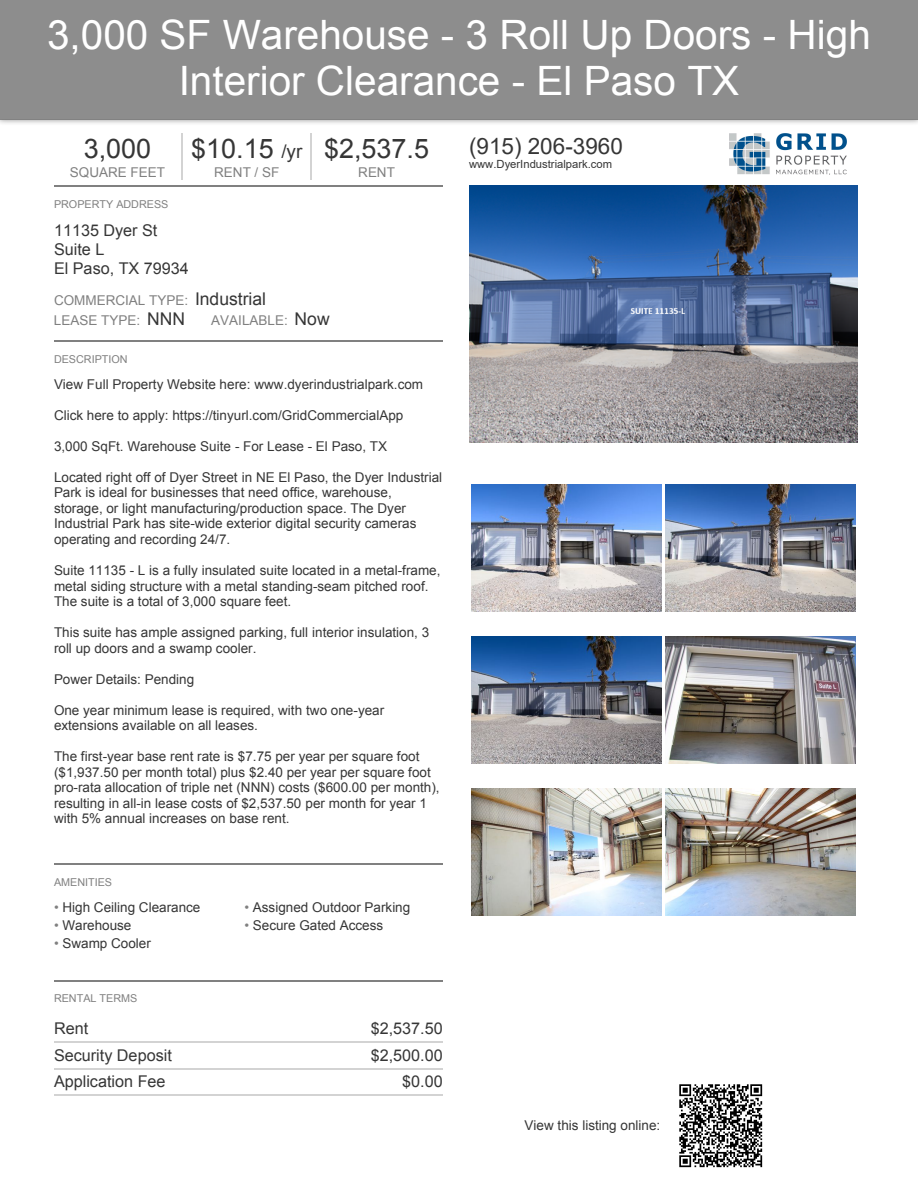
<style>
.page{position:relative;width:918px;height:1188px;background:#fff}
.page>*{position:absolute;margin:0;border:0;box-sizing:border-box;transform-origin:0 0}
.t1{font:40.5px/46.5px "Arial";color:#fff;text-align:center}
.t2{font:27px "Arial";color:#363636}
.t3{font:22.5px "Arial";color:#363636}
.t4{font:16.2px/18.6px "Arial";color:#363636}
.t5{font:13.5px/15.5px "Arial";color:#363636}
.t6{font:13.5px/20.2px "Arial";color:#808080}
.t7{font:11.25px "Arial";color:#363636}
.t8{font:10.8px "Arial";color:#808080}
.s1{font-size:18.9px}
.s2{font-size:17.55px;color:#363636}
.s3{color:#808080}
</style>
<div class="page">
<div style="left:0;top:0;width:918px;height:120px;background:#8d8d8d"></div>
<hr style="left:181px;top:133px;width:1px;height:47px;background:#d3d3d3">
<hr style="left:310px;top:133px;width:2px;height:47px;background:#d3d3d3">
<img style="left:729px;top:133px;width:117px;height:41px">
<hr style="left:54px;top:185px;width:389px;height:2px;background:#808080">
<hr style="left:54px;top:340px;width:389px;height:1px;background:#808080">
<hr style="left:54px;top:864px;width:389px;height:1px;background:#808080">
<hr style="left:54px;top:980px;width:389px;height:1px;background:#808080">
<hr style="left:54px;top:1041px;width:389px;height:2px;background:#d3d3d3">
<hr style="left:54px;top:1068px;width:389px;height:1px;background:#d3d3d3">
<hr style="left:54px;top:1094px;width:389px;height:2px;background:#d3d3d3">
<img style="left:469px;top:185px;width:389px;height:257px">
<img style="left:471px;top:485px;width:191px;height:126px">
<img style="left:665px;top:485px;width:191px;height:126px">
<img style="left:471px;top:636px;width:191px;height:127px">
<img style="left:665px;top:636px;width:191px;height:127px">
<img style="left:471px;top:788px;width:191px;height:127px">
<img style="left:665px;top:788px;width:191px;height:127px">
<img style="left:679px;top:1084px;width:84px;height:84px">
<h1 class="t1" style="left:47px;top:11px;width:825px">3,000 SF Warehouse - 3 Roll Up Doors - High<br>Interior Clearance - El Paso TX</h1>
<h2 class="t2" style="left:84px;top:134px;width:69px">3,000</h2>
<p class="t6" style="left:70px;top:162px;width:97px">SQUARE FEET</p>
<h2 class="t2" style="left:191px;top:134px;width:113px">$10.15 <span class="s1">/yr</span></h2>
<p class="t6" style="left:214px;top:162px;width:67px">RENT / SF</p>
<h2 class="t2" style="left:324px;top:134px;width:107px">$2,537.5</h2>
<p class="t6" style="left:358px;top:162px;width:38px">RENT</p>
<p class="t8" style="left:54px;top:198px;width:116px">PROPERTY ADDRESS</p>
<p class="t4" style="left:54px;top:221px;width:136px">11135 Dyer St<br>Suite L<br>El Paso, TX 79934</p>
<p class="t6" style="left:54px;top:290px;width:214px">COMMERCIAL TYPE: <span class="s2">Industrial<br></span>LEASE TYPE: <span class="s2">NNN</span></p>
<p class="t6" style="left:211px;top:310px;width:120px">AVAILABLE: <span class="s2">Now</span></p>
<p class="t8" style="left:54px;top:353px;width:75px">DESCRIPTION</p>
<p class="t5" style="left:54px;top:376px;width:371px">View Full Property Website here: www.dyerindustrialpark.com</p>
<p class="t5" style="left:54px;top:407px;width:351px">Click here to apply: https://tinyurl.com/GridCommercialApp</p>
<p class="t5" style="left:54px;top:438px;width:335px">3,000 SqFt. Warehouse Suite - For Lease - El Paso, TX</p>
<p class="t5" style="left:54px;top:469px;width:390px">Located right off of Dyer Street in NE El Paso, the Dyer Industrial Park is ideal for businesses that need office, warehouse, storage, or light manufacturing/production space. The Dyer Industrial Park has site-wide exterior digital security cameras operating and recording 24/7.</p>
<p class="t5" style="left:54px;top:563px;width:388px">Suite 11135 - L is a fully insulated suite located in a metal-frame, metal siding structure with a metal standing-seam pitched roof.<br>The suite is a total of 3,000 square feet.</p>
<p class="t5" style="left:54px;top:625px;width:377px">This suite has ample assigned parking, full interior insulation, 3 roll up doors and a swamp cooler.</p>
<p class="t5" style="left:54px;top:671px;width:142px">Power Details: Pending</p>
<p class="t5" style="left:54px;top:702px;width:332px">One year minimum lease is required, with two one-year extensions available on all leases.</p>
<p class="t5" style="left:54px;top:749px;width:387px">The first-year base rent rate is $7.75 per year per square foot ($1,937.50 per month total) plus $2.40 per year per square foot pro-rata allocation of triple net (NNN) costs ($600.00 per month), resulting in all-in lease costs of $2,537.50 per month for year 1 with 5% annual increases on base rent.</p>
<p class="t8" style="left:54px;top:876px;width:60px">AMENITIES</p>
<p class="t5" style="left:54px;top:900px;width:148px"><span class="s3">•</span> High Ceiling Clearance</p>
<p class="t5" style="left:54px;top:918px;width:79px"><span class="s3">•</span> Warehouse</p>
<p class="t5" style="left:54px;top:936px;width:98px"><span class="s3">•</span> Swamp Cooler</p>
<p class="t5" style="left:244px;top:900px;width:167px"><span class="s3">•</span> Assigned Outdoor Parking</p>
<p class="t5" style="left:244px;top:918px;width:140px"><span class="s3">•</span> Secure Gated Access</p>
<p class="t8" style="left:54px;top:993px;width:85px">RENTAL TERMS</p>
<p class="t4" style="left:54px;top:1019px;width:36px">Rent</p>
<p class="t4" style="left:371px;top:1019px;width:74px">$2,537.50</p>
<p class="t4" style="left:54px;top:1046px;width:119px">Security Deposit</p>
<p class="t4" style="left:371px;top:1046px;width:74px">$2,500.00</p>
<p class="t4" style="left:54px;top:1072px;width:113px">Application Fee</p>
<p class="t4" style="left:402px;top:1072px;width:42px">$0.00</p>
<h3 class="t3" style="left:469px;top:131px;width:155px">(915) 206-3960</h3>
<p class="t7" style="left:469px;top:156px;width:145px">www.DyerIndustrialpark.com</p>
<p class="t5" style="left:525px;top:1117px;width:137px">View this listing online:</p>
</div>
